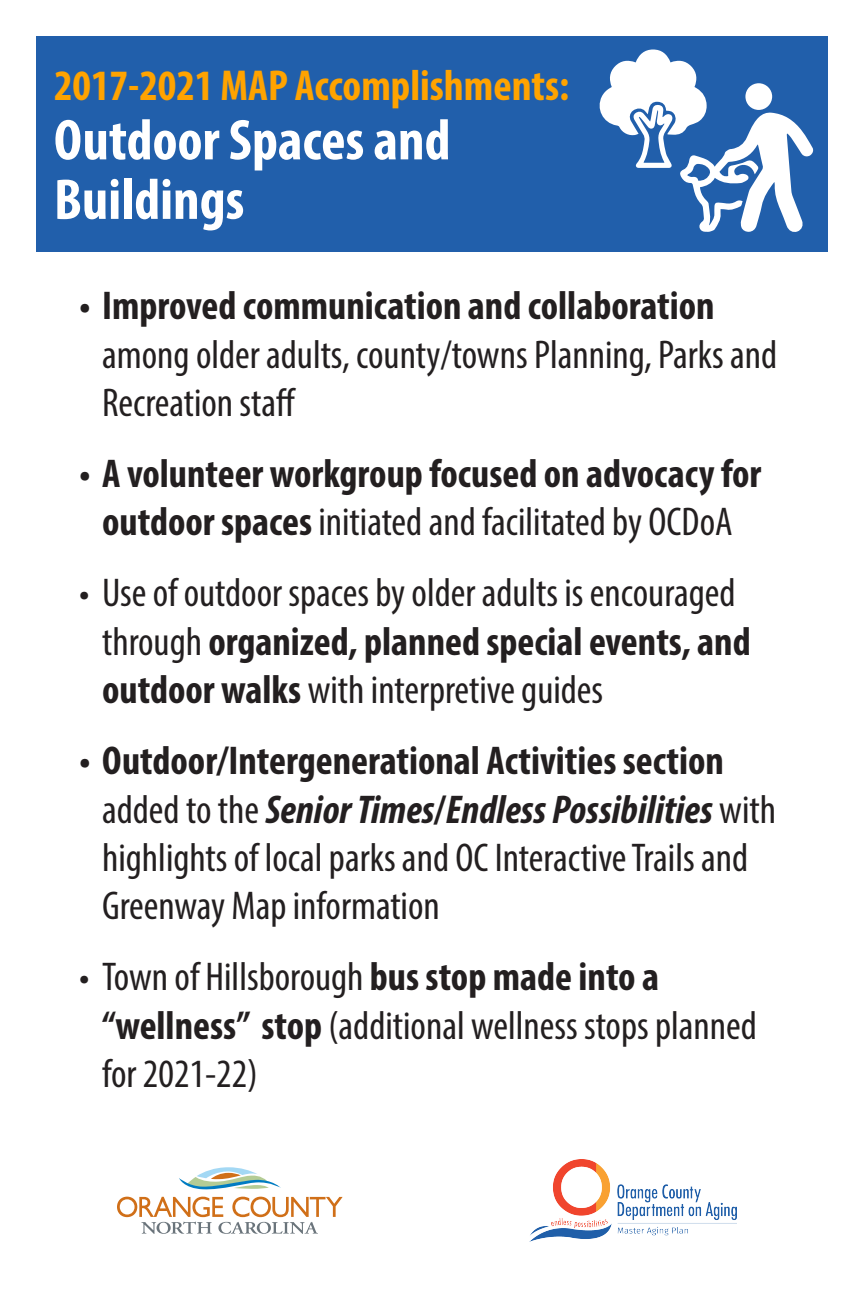
<style>
.page{position:relative;width:864px;height:1296px;background:#fff}
.page>*{position:absolute;margin:0;border:0;box-sizing:border-box;transform-origin:0 0}
.t1{font:700 condensed 58px/59.5px "Myriad Pro";color:#fff}
.t2{font:700 condensed 43.5px "Myriad Pro";color:#ffa300}
.t3{font:condensed 40.3px/48.4px "Myriad Pro";color:#231f20}
.t4{font:700 condensed 40.3px/48.4px "Myriad Pro";color:#231f20;text-align:center}
.s1{font-weight:400}
.s2{font-weight:700}
.s3{font-weight:700;font-style:italic}
</style>
<div class="page">
<div style="left:36px;top:36px;width:792px;height:216px;background:#215fab"></div>
<img style="left:529px;top:1159px;width:208px;height:83px">
<svg style="left:179px;top:1167px;width:102px;height:23px"></svg>
<svg style="left:117px;top:1197px;width:226px;height:37px"></svg>
<svg style="left:599px;top:49px;width:215px;height:183px"></svg>
<div style="left:745px;top:83px;width:27px;height:27px;background:#fff;border-radius:50%"></div>
<p class="t2" style="left:54px;top:58px;width:517px">2017-2021 MAP Accomplishments:</p>
<h1 class="t1" style="left:54px;top:109px;width:398px">Outdoor Spaces and<br>Buildings</h1>
<p class="t4" style="left:79px;top:281px;width:637px">• Improved communication and collaboration</p>
<p class="t3" style="left:102px;top:330px;width:677px">among older adults, county/towns Planning, Parks and<br>Recreation staff</p>
<p class="t4" style="left:79px;top:449px;width:684px">• A volunteer workgroup focused on advocacy for outdoor spaces <span class="s1">initiated and facilitated by OCDoA</span></p>
<p class="t3" style="left:102px;top:568px;width:650px;text-indent:-23px">• Use of outdoor spaces by older adults is encouraged through <span class="s2">organized, planned special events, and outdoor walks</span> with interpretive guides</p>
<p class="t3" style="left:102px;top:736px;width:675px;text-indent:-23px"><span class="s2">• Outdoor/Intergenerational Activities section </span>added to the <span class="s3">Senior Times</span><span class="s2">/</span><span class="s3">Endless Possibilities</span> with highlights of local parks and OC Interactive Trails and Greenway Map information</p>
<p class="t3" style="left:102px;top:952px;width:656px;text-indent:-23px">• Town of Hillsborough <span class="s2">bus stop made into a “wellness” stop</span> (additional wellness stops planned for 2021-22)</p>
</div>
